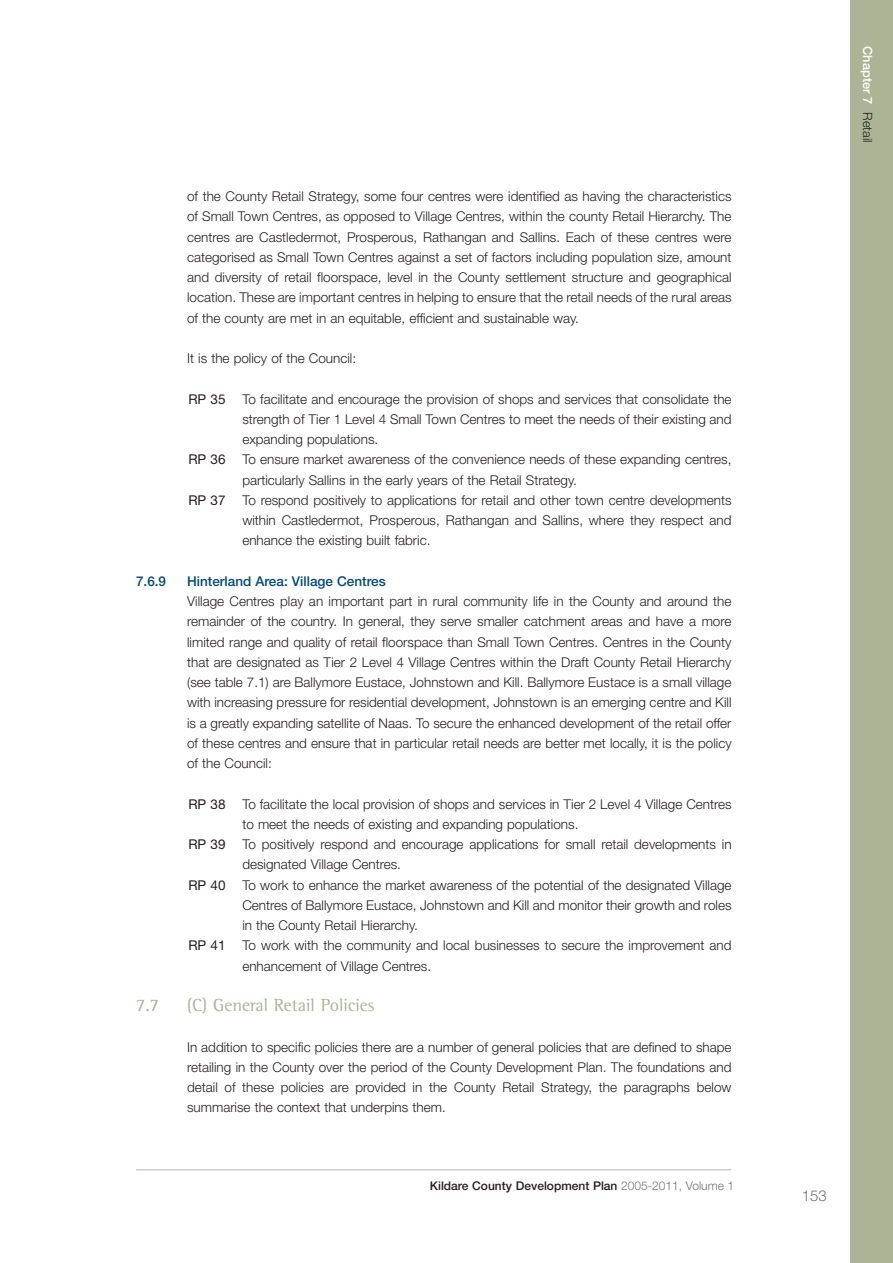
<style>
.page{position:relative;width:893px;height:1263px;background:#fff}
.page>*{position:absolute;margin:0;border:0;box-sizing:border-box;transform-origin:0 0}
.t1{font:18px "Rotis Semi Serif";color:#abb596}
.t2{font:300 15px "Helvetica Neue";color:#717074}
.t3{font:300 13.5px/20.2px "Helvetica Neue";color:#231f20;text-align:justify}
.t4{font:500 13.5px "Helvetica Neue";color:#014882}
.t5{font:500 12.75px "Helvetica Neue";color:#fff}
.t6{font:500 12px "Helvetica Neue";color:#231f20}
.s1{font-weight:400}
.s2{font-weight:300;color:#717074}
.s3{font-weight:300;color:#231f20}
</style>
<div class="page">
<hr style="left:136px;top:1169px;width:595px;height:1px;background:#b4b3b7">
<div style="left:850px;top:0;width:43px;height:1263px;background:#abb596"></div>
<p class="t3" style="left:187px;top:187px;width:546px">of the County Retail Strategy, some four centres were identified as having the characteristics of Small Town Centres, as opposed to Village Centres, within the county Retail Hierarchy. The centres are Castledermot, Prosperous, Rathangan and Sallins. Each of these centres were categorised as Small Town Centres against a set of factors including population size, amount and diversity of retail floorspace, level in the County settlement structure and geographical location. These are important centres in helping to ensure that the retail needs of the rural areas of the county are met in an equitable, efficient and sustainable way.</p>
<p class="t3" style="left:187px;top:349px;width:171px">It is the policy of the Council:</p>
<p class="t3" style="left:188px;top:390px;width:545px"><span class="s1">RP 35</span> To facilitate and encourage the provision of shops and services that consolidate the</p>
<p class="t3" style="left:242px;top:410px;width:491px">strength of Tier 1 Level 4 Small Town Centres to meet the needs of their existing and</p>
<p class="t3" style="left:242px;top:430px;width:137px">expanding populations.</p>
<p class="t3" style="left:188px;top:451px;width:545px"><span class="s1">RP 36</span> To ensure market awareness of the convenience needs of these expanding centres,</p>
<p class="t3" style="left:242px;top:471px;width:336px">particularly Sallins in the early years of the Retail Strategy.</p>
<p class="t3" style="left:188px;top:491px;width:545px"><span class="s1">RP 37</span> To respond positively to applications for retail and other town centre developments</p>
<p class="t3" style="left:242px;top:511px;width:491px">within Castledermot, Prosperous, Rathangan and Sallins, where they respect and</p>
<p class="t3" style="left:242px;top:532px;width:190px">enhance the existing built fabric.</p>
<p class="t4" style="left:136px;top:576px;width:32px">7.6.9</p>
<p class="t4" style="left:187px;top:576px;width:200px">Hinterland Area: Village Centres</p>
<p class="t3" style="left:187px;top:592px;width:546px">Village Centres play an important part in rural community life in the County and around the remainder of the country. In general, they serve smaller catchment areas and have a more limited range and quality of retail floorspace than Small Town Centres. Centres in the County that are designated as Tier 2 Level 4 Village Centres within the Draft County Retail Hierarchy (see table 7.1) are Ballymore Eustace, Johnstown and Kill. Ballymore Eustace is a small village with increasing pressure for residential development, Johnstown is an emerging centre and Kill is a greatly expanding satellite of Naas. To secure the enhanced development of the retail offer of these centres and ensure that in particular retail needs are better met locally, it is the policy of the Council:</p>
<p class="t3" style="left:188px;top:795px;width:545px"><span class="s1">RP 38</span> To facilitate the local provision of shops and services in Tier 2 Level 4 Village Centres</p>
<p class="t3" style="left:242px;top:815px;width:338px">to meet the needs of existing and expanding populations.</p>
<p class="t3" style="left:188px;top:835px;width:545px"><span class="s1">RP 39</span> To positively respond and encourage applications for small retail developments in</p>
<p class="t3" style="left:242px;top:856px;width:160px">designated Village Centres.</p>
<p class="t3" style="left:188px;top:876px;width:545px"><span class="s1">RP 40</span> To work to enhance the market awareness of the potential of the designated Village</p>
<p class="t3" style="left:242px;top:896px;width:491px">Centres of Ballymore Eustace, Johnstown and Kill and monitor their growth and roles</p>
<p class="t3" style="left:242px;top:916px;width:177px">in the County Retail Hierarchy.</p>
<p class="t3" style="left:188px;top:937px;width:545px"><span class="s1">RP 41</span> To work with the community and local businesses to secure the improvement and</p>
<p class="t3" style="left:242px;top:957px;width:190px">enhancement of Village Centres.</p>
<h1 class="t1" style="left:136px;top:999px;width:25px">7.7</h1>
<h1 class="t1" style="left:187px;top:999px;width:189px">(C) General Retail Policies</h1>
<p class="t3" style="left:187px;top:1038px;width:546px">In addition to specific policies there are a number of general policies that are defined to shape retailing in the County over the period of the County Development Plan. The foundations and detail of these policies are provided in the County Retail Strategy, the paragraphs below summarise the context that underpins them.</p>
<p class="t6" style="left:430px;top:1181px;width:306px">Kildare County Development Plan <span class="s2">2005-2011, Volume 1</span></p>
<p class="t5" style="left:872px;top:46px;width:98px;rotate:90deg">Chapter 7 <span class="s3">Retail</span></p>
<p class="t2" style="left:802px;top:1191px;width:27px">153</p>
</div>
